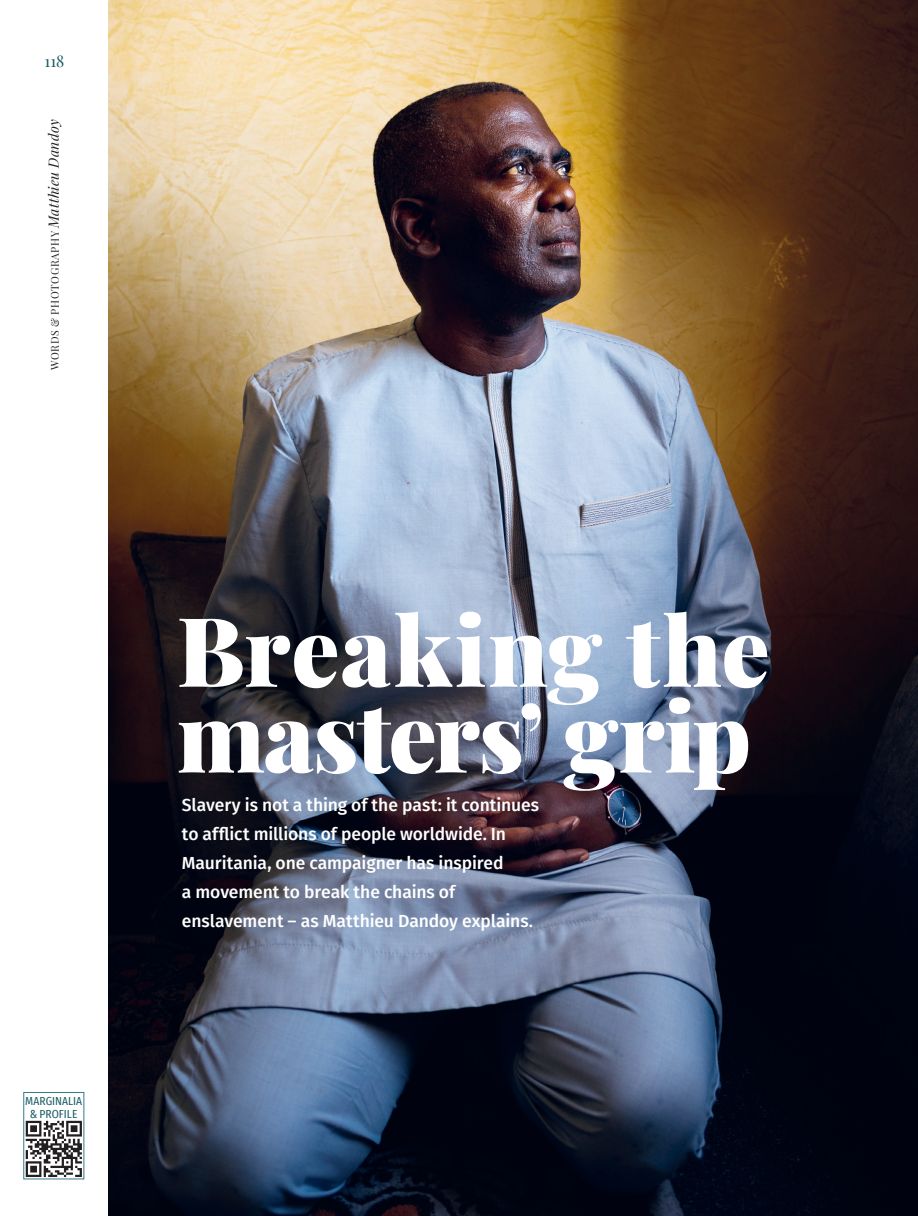
<style>
.page{position:relative;width:918px;height:1216px;background:#fff}
.page>*{position:absolute;margin:0;border:0;box-sizing:border-box;transform-origin:0 0}
.t1{font:900 96.25px/85.8px "Playfair Display";letter-spacing:-.005em;color:#fff}
.t2{font:500 17.5px/29.1px "Fira Sans";letter-spacing:-.005em;color:#fff}
.t3{font:15.75px "Playfair Display";color:#195c64}
.t4{font:11.38px/12.2px "Fira Sans Condensed";color:#195c64;text-align:center}
.t5{font:10.5px "Playfair Display";letter-spacing:.06em;color:#231f20}
.s1{font-style:italic;font-size:14px}
</style>
<div class="page">
<img style="left:108px;top:0;width:810px;height:1215px">
<div style="left:23px;top:1091px;width:61px;height:88px;background:#fff;border:1px solid #337a8a"></div>
<svg style="left:26px;top:1120px;width:56px;height:56px"></svg>
<p class="t3" style="left:45px;top:49px;width:21px">118</p>
<p class="t5" style="left:47px;top:370px;width:253px;rotate:-90deg">WORDS &amp; PHOTOGRAPHY <span class="s1">Matthieu Dandoy</span></p>
<p class="t4" style="left:25px;top:1094px;width:58px">MARGINALIA &amp; PROFILE</p>
<h1 class="t1" style="left:177px;top:599px;width:594px">Breaking the masters’ grip</h1>
<p class="t2" style="left:182px;top:789px;width:359px">Slavery is not a thing of the past: it continues to afflict millions of people worldwide. In Mauritania, one campaigner has inspired<br>a movement to break the chains of enslavement – as Matthieu Dandoy explains.</p>
</div>
